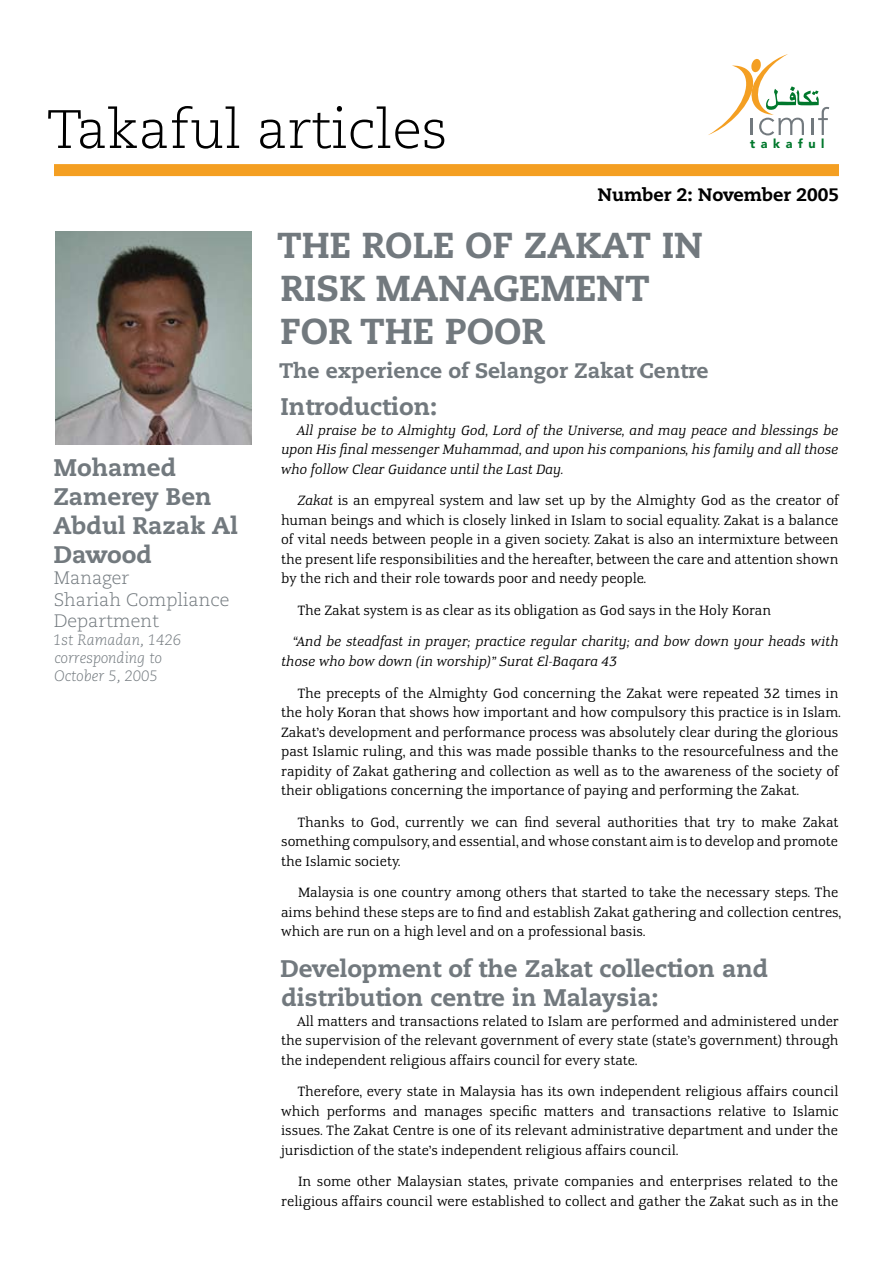
<style>
.page{position:relative;width:893px;height:1263px;background:#fff}
.page>*{position:absolute;margin:0;border:0;box-sizing:border-box;transform-origin:0 0}
.t1{font:300 54px "Caecilia";color:#000}
.t2{font:800 36px/43.2px "Caecilia";color:#72797e}
.t3{font:800 24px/28.8px "Caecilia";color:#72797e}
.t4{font:800 21px "Caecilia";color:#72797e}
.t5{font:300 18px/21.6px "Caecilia";color:#72797e}
.t6{font:800 18px "Caecilia";color:#000}
.t7{font:15px/19.5px "Remontoire";color:#000;text-align:justify}
.t8{font:italic 15px/19.5px "Remontoire";color:#000;text-align:justify}
.t9{font:italic 300 15px/18px "Caecilia";color:#72797e}
.t10{font:900 12.6px "Avenir";letter-spacing:.45em;color:#00782c}
.s1{font-style:italic}
</style>
<div class="page">
<svg style="left:708px;top:54px;width:121px;height:81px"></svg>
<div style="left:54px;top:164px;width:785px;height:12px;background:#f49f22"></div>
<img style="left:56px;top:231px;width:196px;height:213px">
<h1 class="t1" style="left:46px;top:99px;width:403px">Takaful articles</h1>
<p class="t10" style="left:750px;top:136px;width:76px">takaful</p>
<p class="t6" style="left:598px;top:184px;width:243px">Number 2: November 2005</p>
<h3 class="t3" style="left:53px;top:453px;width:186px">Mohamed<br>Zamerey Ben<br>Abdul Razak Al<br>Dawood</h3>
<p class="t5" style="left:54px;top:568px;width:177px">Manager<br>Shariah Compliance<br>Department</p>
<p class="t9" style="left:53px;top:632px;width:130px">1st Ramadan, 1426 corresponding to<br>October 5, 2005</p>
<h2 class="t2" style="left:277px;top:224px;width:423px">The role of Zakat in risk mana</h2>
<h2 class="t2" style="left:280px;top:267px;width:344px;text-indent:213px">gement for the poor</h2>
<h3 class="t4" style="left:279px;top:357px;width:431px">The experience of Selangor Zakat Centre</h3>
<h3 class="t3" style="left:280px;top:392px;width:158px">Introduction:</h3>
<p class="t8" style="left:280px;top:421px;width:559px;text-indent:16px">All praise be to Almighty God, Lord of the Universe, and may peace and blessings be upon His final messenger Muhammad, and upon his companions, his family and all those who follow Clear Guidance until the Last Day.</p>
<p class="t7" style="left:281px;top:491px;width:559px;text-indent:17px"><span class="s1">Zakat</span> is an empyreal system and law set up by the Almighty God as the creator of human beings and which is closely linked in Islam to social equality. Zakat is a balance of vital needs between people in a given society. Zakat is also an intermixture between the present life responsibilities and the hereafter, between the care and attention shown by the rich and their role towards poor and needy people.</p>
<p class="t7" style="left:297px;top:601px;width:475px">The Zakat system is as clear as its obligation as God says in the Holy Koran</p>
<p class="t8" style="left:281px;top:633px;width:559px;text-indent:11px">“And be steadfast in prayer; practice regular charity; and bow down your heads with those who bow down (in worship)” Surat El-Baqara 43</p>
<p class="t7" style="left:281px;top:684px;width:561px;text-align:left;text-indent:16px">The precepts of the Almighty God concerning the Zakat were repeated 32 times in the holy Koran that shows how important and how compulsory this practice is in Islam.<br>Zakat’s development and performance process was absolutely clear during the glorious past Islamic ruling, and this was made possible thanks to the resourcefulness and the rapidity of Zakat gathering and collection as well as to the awareness of the society of their obligations concerning the importance of paying and performing the Zakat.</p>
<p class="t7" style="left:281px;top:813px;width:559px;text-indent:16px">Thanks to God, currently we can find several authorities that try to make Zakat something compulsory, and essential, and whose constant aim is to develop and promote the Islamic society.</p>
<p class="t7" style="left:281px;top:883px;width:562px;text-align:left;text-indent:17px">Malaysia is one country among others that started to take the necessary steps. The aims behind these steps are to find and establish Zakat gathering and collection centres, which are run on a high level and on a professional basis.</p>
<h3 class="t3" style="left:280px;top:954px;width:489px">Development of the Zakat collection and distribution centre in Malaysia:</h3>
<p class="t7" style="left:281px;top:1012px;width:559px;text-indent:15px">All matters and transactions related to Islam are performed and administered under the supervision of the relevant government of every state (state’s government) through the independent religious affairs council for every state.</p>
<p class="t7" style="left:281px;top:1082px;width:559px;text-indent:17px">Therefore, every state in Malaysia has its own independent religious affairs council which performs and manages specific matters and transactions relative to Islamic issues. The Zakat Centre is one of its relevant administrative department and under the jurisdiction of the state’s independent religious affairs council.</p>
<p class="t7" style="left:281px;top:1172px;width:558px;text-align:right">In some other Malaysian states, private companies and enterprises related to the religious affairs council were established to collect and gather the Zakat such as in the</p>
</div>
